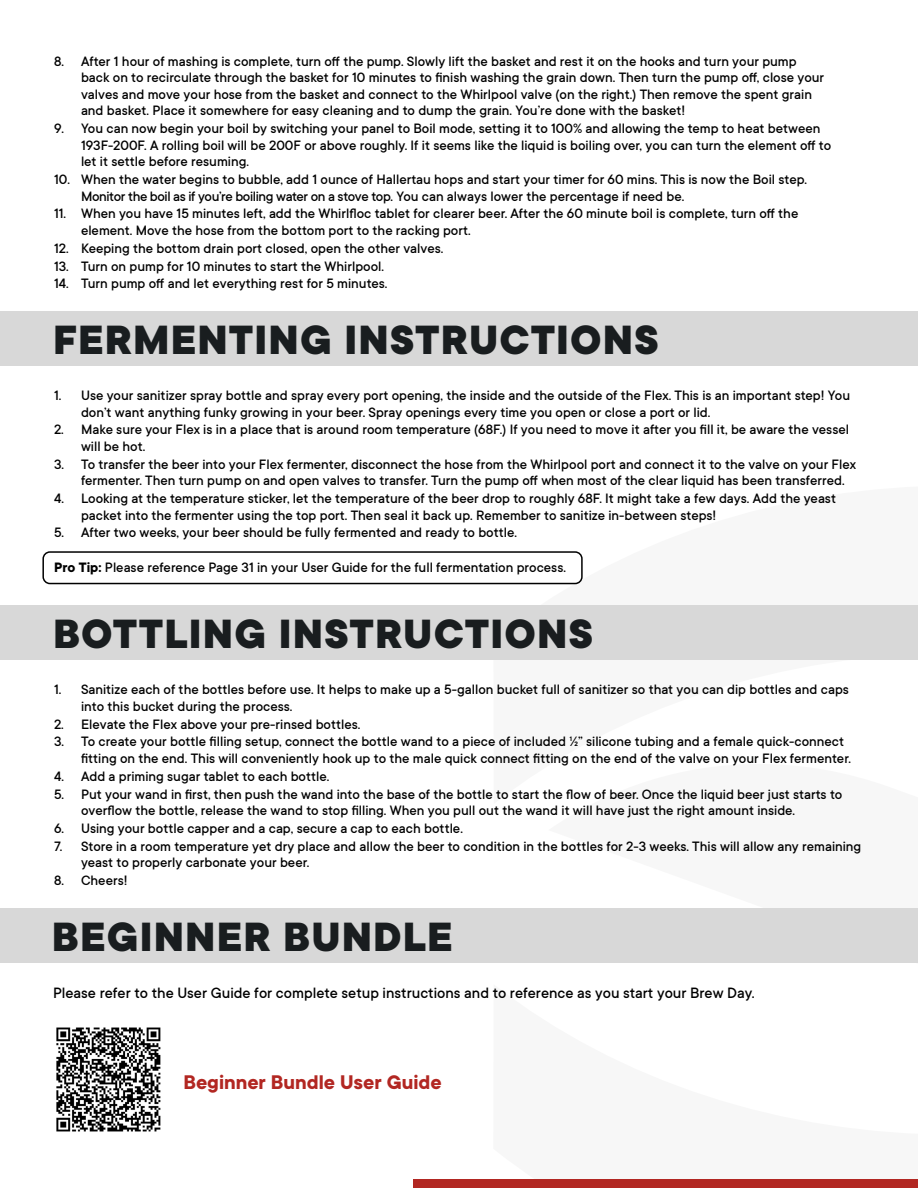
<style>
.page{position:relative;width:918px;height:1188px;background:#fff}
.page>*{position:absolute;margin:0;border:0;box-sizing:border-box;transform-origin:0 0}
.t1{font:800 45px "TT Commons";letter-spacing:.025em;color:#191d1f}
.t2{font:700 21.75px "TT Commons";color:#b22722}
.t3{font:500 16.5px "TT Commons";color:#000}
.t4{font:500 15px/16.5px "TT Commons";color:#000}
.s1{font-weight:700}
</style>
<div class="page">
<div style="left:414px;top:1179px;width:504px;height:9px;background:#b22722"></div>
<div style="left:0;top:605px;width:918px;height:55px;background:#d8d8d8"></div>
<div style="left:0;top:311px;width:918px;height:54px;background:#d8d8d8"></div>
<div style="left:42px;top:551px;width:541px;height:33px;border:2px solid #000;border-radius:7px"></div>
<div style="left:0;top:908px;width:918px;height:54px;background:#d8d8d8"></div>
<img style="left:56px;top:1027px;width:105px;height:105px">
<p class="t4" style="left:81px;top:52px;width:745px;text-indent:-27px">8. After 1 hour of mashing is complete, turn off the pump. Slowly lift the basket and rest it on the hooks and turn your pump back on to recirculate through the basket for 10 minutes to finish washing the grain down. Then turn the pump off, close your valves and move your hose from the basket and connect to the Whirlpool valve (on the right.) Then remove the spent grain and basket. Place it somewhere for easy cleaning and to dump the grain. You’re done with the basket!</p>
<p class="t4" style="left:81px;top:120px;width:752px;text-indent:-27px">9. You can now begin your boil by switching your panel to Boil mode, setting it to 100% and allowing the temp to heat between<br>193F-200F. A rolling boil will be 200F or above roughly. If it seems like the liquid is boiling over, you can turn the element off to let it settle before resuming.</p>
<p class="t4" style="left:81px;top:171px;width:728px;text-indent:-27px">10. When the water begins to bubble, add 1 ounce of Hallertau hops and start your timer for 60 mins. This is now the Boil step.<br>Monitor the boil as if you’re boiling water on a stove top. You can always lower the percentage if need be.</p>
<p class="t4" style="left:81px;top:205px;width:719px;text-indent:-27px">11. When you have 15 minutes left, add the Whirlfloc tablet for clearer beer. After the 60 minute boil is complete, turn off the element. Move the hose from the bottom port to the racking port.</p>
<p class="t4" style="left:54px;top:239px;width:391px">12. Keeping the bottom drain port closed, open the other valves.</p>
<p class="t4" style="left:54px;top:257px;width:332px">13. Turn on pump for 10 minutes to start the Whirlpool.</p>
<p class="t4" style="left:54px;top:275px;width:335px">14. Turn pump off and let everything rest for 5 minutes.</p>
<h1 class="t1" style="left:53px;top:315px;width:607px">FERMENTING INSTRUCTIONS</h1>
<p class="t4" style="left:81px;top:387px;width:771px;text-indent:-27px">1. Use your sanitizer spray bottle and spray every port opening, the inside and the outside of the Flex. This is an important step! You don’t want anything funky growing in your beer. Spray openings every time you open or close a port or lid.</p>
<p class="t4" style="left:81px;top:421px;width:770px;text-indent:-27px">2. Make sure your Flex is in a place that is around room temperature (68F.) If you need to move it after you fill it, be aware the vessel will be hot.</p>
<p class="t4" style="left:81px;top:455px;width:777px;text-indent:-27px">3. To transfer the beer into your Flex fermenter, disconnect the hose from the Whirlpool port and connect it to the valve on your Flex fermenter. Then turn pump on and open valves to transfer. Turn the pump off when most of the clear liquid has been transferred.</p>
<p class="t4" style="left:81px;top:490px;width:757px;text-indent:-27px">4. Looking at the temperature sticker, let the temperature of the beer drop to roughly 68F. It might take a few days. Add the yeast packet into the fermenter using the top port. Then seal it back up. Remember to sanitize in-between steps!</p>
<p class="t4" style="left:54px;top:524px;width:465px">5. After two weeks, your beer should be fully fermented and ready to bottle.</p>
<p class="t4" style="left:54px;top:558px;width:514px"><span class="s1">Pro Tip:</span> Please reference Page 31 in your User Guide for the full fermentation process.</p>
<h1 class="t1" style="left:53px;top:609px;width:542px">BOTTLING INSTRUCTIONS</h1>
<p class="t4" style="left:81px;top:681px;width:769px;text-indent:-27px">1. Sanitize each of the bottles before use. It helps to make up a 5-gallon bucket full of sanitizer so that you can dip bottles and caps into this bucket during the process.</p>
<p class="t4" style="left:54px;top:715px;width:308px">2. Elevate the Flex above your pre-rinsed bottles.</p>
<p class="t4" style="left:81px;top:733px;width:771px;text-indent:-27px">3. To create your bottle filling setup, connect the bottle wand to a piece of included ½” silicone tubing and a female quick-connect fitting on the end. This will conveniently hook up to the male quick connect fitting on the end of the valve on your Flex fermenter.</p>
<p class="t4" style="left:54px;top:767px;width:277px">4. Add a priming sugar tablet to each bottle.</p>
<p class="t4" style="left:81px;top:785px;width:763px;text-indent:-27px">5. Put your wand in first, then push the wand into the base of the bottle to start the flow of beer. Once the liquid beer just starts to overflow the bottle, release the wand to stop filling. When you pull out the wand it will have just the right amount inside.</p>
<p class="t4" style="left:54px;top:820px;width:410px">6. Using your bottle capper and a cap, secure a cap to each bottle.</p>
<p class="t4" style="left:81px;top:837px;width:782px;text-indent:-27px">7. Store in a room temperature yet dry place and allow the beer to condition in the bottles for 2-3 weeks. This will allow any remaining yeast to properly carbonate your beer.</p>
<p class="t4" style="left:54px;top:872px;width:75px">8. Cheers!</p>
<h1 class="t1" style="left:52px;top:912px;width:402px">BEGINNER BUNDLE</h1>
<p class="t3" style="left:53px;top:982px;width:703px">Please refer to the User Guide for complete setup instructions and to reference as you start your Brew Day.</p>
<h2 class="t2" style="left:183px;top:1067px;width:260px">Beginner Bundle User Guide</h2>
</div>
